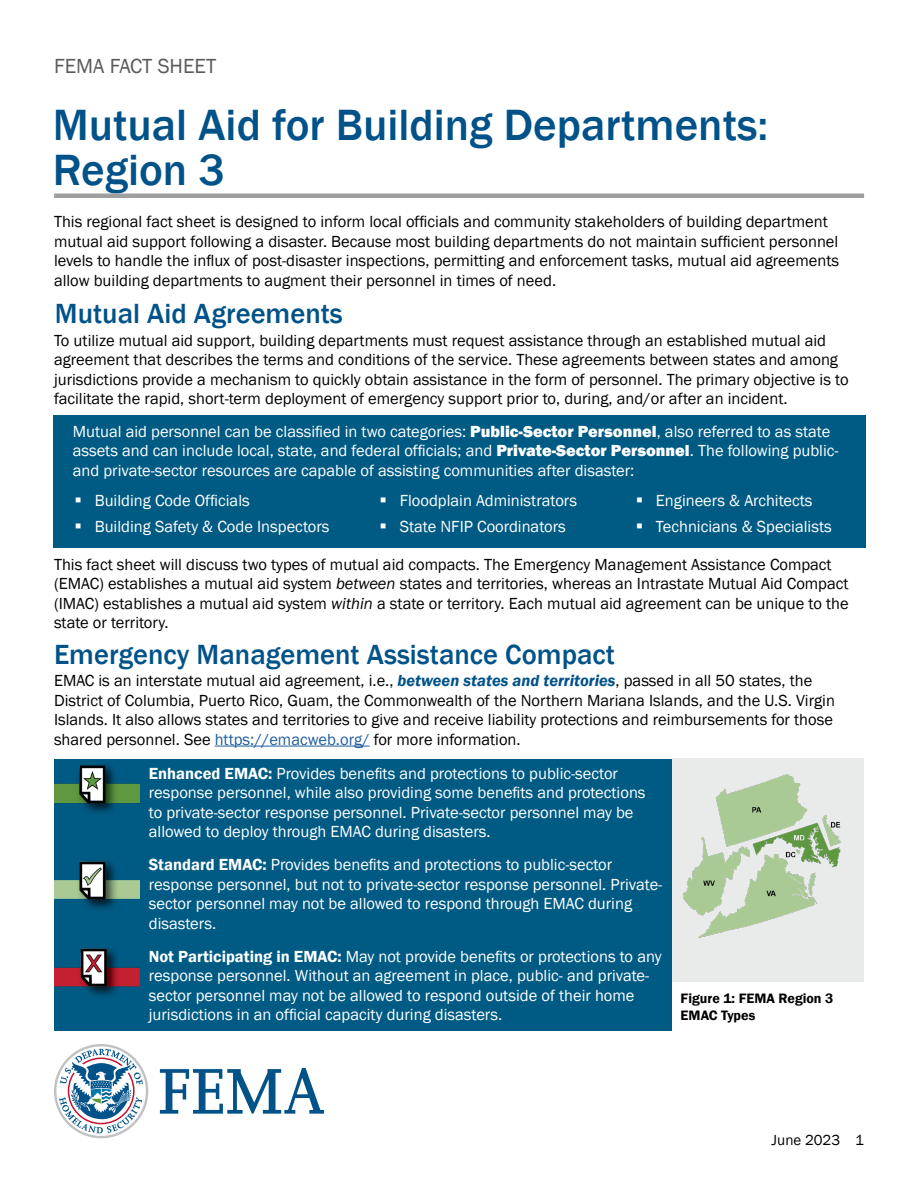
<style>
.page{position:relative;width:918px;height:1188px;background:#fff}
.page>*{position:absolute;margin:0;border:0;box-sizing:border-box;transform-origin:0 0}
.t1{font:500 45px/45px "Franklin Gothic";color:#005288}
.FEMA_Heading_1{font:500 28.5px "Franklin Gothic";color:#005288}
.t2{font:21px "Franklin Gothic";color:#5a5b5d}
.Body_Text{font:16.5px/19.5px "Franklin Gothic";color:#000}
.Body_Text-2{font:16.5px/19.5px "Franklin Gothic";color:#fff}
.t3{font:15px "Franklin Gothic";color:#000}
.Figure{font:600 14.1px "Franklin Gothic";color:#000}
.s1{font-weight:800}
.s2{font-style:italic}
.s3{font-weight:600;font-style:italic;color:#005288}
.s4{color:#215e9e}
.s5{font-weight:600}
</style>
<div class="page">
<div style="left:53px;top:416px;width:812px;height:132px;background:#005b84"></div>
<div style="left:54px;top:759px;width:618px;height:272px;background:#005b84"></div>
<div style="left:672px;top:758px;width:192px;height:223px;background:#e9eaea"></div>
<svg style="left:55px;top:1045px;width:92px;height:92px"></svg>
<div style="left:54px;top:1044px;width:94px;height:94px;border:2px solid #c0c2c4;border-radius:50%"></div>
<svg style="left:59px;top:1049px;width:84px;height:84px"></svg>
<svg style="left:160px;top:1068px;width:164px;height:46px"></svg>
<hr style="left:54px;top:194px;width:810px;height:4px;background:#9f9f9f">
<img style="left:683px;top:775px;width:158px;height:163px">
<hr style="left:215px;top:746px;width:155px;height:1px;background:#215e9e">
<img style="left:54px;top:760px;width:86px;height:59px">
<img style="left:54px;top:856px;width:86px;height:59px">
<img style="left:54px;top:943px;width:86px;height:59px">
<svg style="left:76px;top:498px;width:5px;height:5px"></svg>
<svg style="left:76px;top:523px;width:5px;height:5px"></svg>
<svg style="left:381px;top:498px;width:5px;height:5px"></svg>
<svg style="left:381px;top:523px;width:5px;height:5px"></svg>
<svg style="left:637px;top:498px;width:5px;height:5px"></svg>
<svg style="left:637px;top:523px;width:5px;height:5px"></svg>
<p class="t2" style="left:54px;top:53px;width:164px">FEMA FACT SHEET</p>
<h1 class="t1" style="left:53px;top:102px;width:717px">Mutual Aid for Building Departments:<br>Region 3</h1>
<p class="Body_Text" style="left:54px;top:213px;width:787px">This regional fact sheet is designed to inform local officials and community stakeholders of building department mutual aid support following a disaster. Because most building departments do not maintain sufficient personnel levels to handle the influx of post-disaster inspections, permitting and enforcement tasks, mutual aid agreements allow building departments to augment their personnel in times of need.</p>
<h2 class="FEMA_Heading_1" style="left:55px;top:296px;width:290px">Mutual Aid Agreements</h2>
<p class="Body_Text" style="left:54px;top:331px;width:796px">To utilize mutual aid support, building departments must request assistance through an established mutual aid agreement that describes the terms and conditions of the service. These agreements between states and among jurisdictions provide a mechanism to quickly obtain assistance in the form of personnel. The primary objective is to facilitate the rapid, short-term deployment of emergency support prior to, during, and/or after an incident.</p>
<p class="Body_Text-2" style="left:73px;top:422px;width:767px">Mutual aid personnel can be classified in two categories: <span class="s1">Public-Sector Personnel</span>, also referred to as state assets and can include local, state, and federal officials; and <span class="s1">Private-Sector Personnel</span>. The following public&shy;and private-sector resources are capable of assisting communities after disaster:</p>
<p class="Body_Text-2" style="left:95px;top:491px;width:157px">Building Code Officials</p>
<p class="Body_Text-2" style="left:95px;top:517px;width:236px">Building Safety &amp; Code Inspectors</p>
<p class="Body_Text-2" style="left:400px;top:491px;width:179px">Floodplain Administrators</p>
<p class="Body_Text-2" style="left:400px;top:517px;width:168px">State NFIP Coordinators</p>
<p class="Body_Text-2" style="left:656px;top:491px;width:158px">Engineers &amp; Architects</p>
<p class="Body_Text-2" style="left:656px;top:517px;width:177px">Technicians &amp; Specialists</p>
<p class="Body_Text" style="left:54px;top:555px;width:796px">This fact sheet will discuss two types of mutual aid compacts. The Emergency Management Assistance Compact (EMAC) establishes a mutual aid system <span class="s2">between</span> states and territories, whereas an Intrastate Mutual Aid Compact (IMAC) establishes a mutual aid system <span class="s2">within</span> a state or territory. Each mutual aid agreement can be unique to the state or territory.</p>
<h2 class="FEMA_Heading_1" style="left:54px;top:637px;width:562px">Emergency Management Assistance Compact</h2>
<p class="Body_Text" style="left:54px;top:671px;width:782px">EMAC is an interstate mutual aid agreement, i.e., <span class="s3">between states and territories</span>, passed in all 50 states, the District of Columbia, Puerto Rico, Guam, the Commonwealth of the Northern Mariana Islands, and the U.S. Virgin Islands. It also allows states and territories to give and receive liability protections and reimbursements for those shared personnel. See <span class="s4">https://emacweb.org/</span> for more information.</p>
<p class="Body_Text-2" style="left:149px;top:764px;width:498px"><span class="s5">Enhanced EMAC:</span> Provides benefits and protections to public-sector response personnel, while also providing some benefits and protections to private-sector response personnel. Private-sector personnel may be allowed to deploy through EMAC during disasters.</p>
<p class="Body_Text-2" style="left:149px;top:855px;width:515px"><span class="s5">Standard EMAC:</span> Provides benefits and protections to public-sector response personnel, but not to private-sector response personnel. Private&shy;sector personnel may not be allowed to respond through EMAC during disasters.</p>
<p class="Body_Text-2" style="left:149px;top:947px;width:514px"><span class="s5">Not Participating in EMAC:</span> May not provide benefits or protections to any response personnel. Without an agreement in place, public- and private&shy;sector personnel may not be allowed to respond outside of their home jurisdictions in an official capacity during disasters.</p>
<p class="Figure" style="left:681px;top:989px;width:154px">Figure 1: FEMA Region 3</p>
<p class="Figure" style="left:681px;top:1006px;width:76px">EMAC Types</p>
<p class="t3" style="left:772px;top:1130px;width:94px">June 2023 1</p>
</div>
